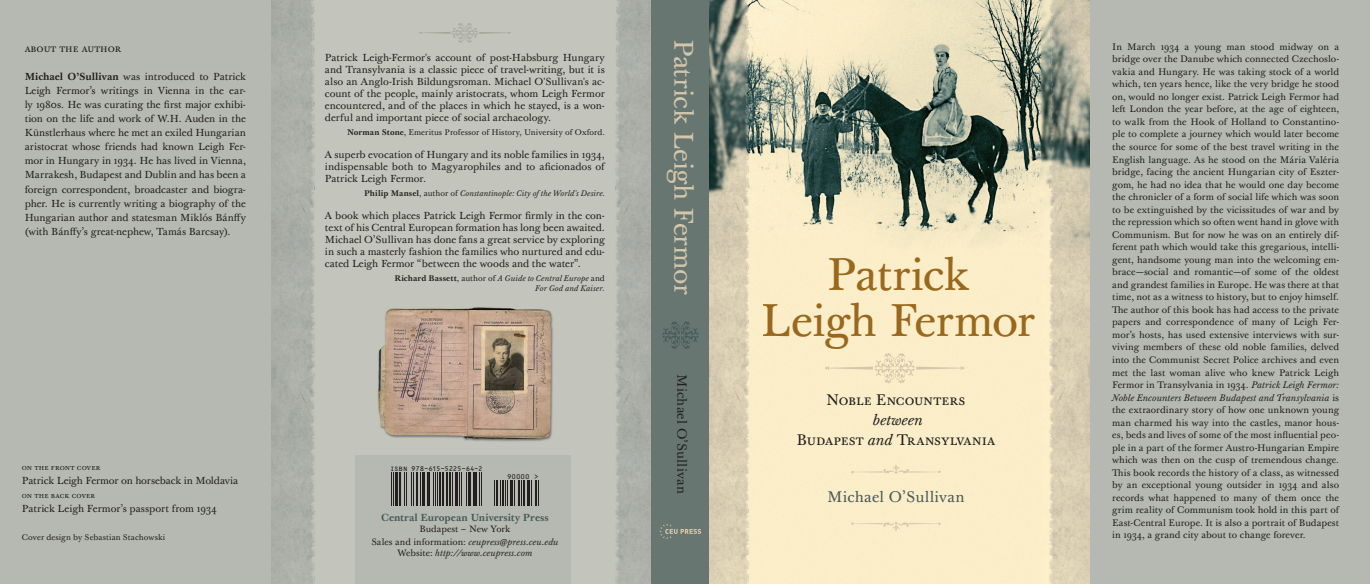
<style>
.page{position:relative;width:1370px;height:584px;background:#fff}
.page>*{position:absolute;margin:0;border:0;box-sizing:border-box;transform-origin:0 0}
.t1{font:44.9px/45.8px "Baskerville Ten OT";letter-spacing:-.02em;color:#9d7025;text-align:center}
.t2{font:26.5px "Baskerville Ten OT";letter-spacing:-.02em;color:#d4c6aa}
.t3{font:15px "Baskerville Ten OT";letter-spacing:-.01em;color:#231f20}
.t4{font:15px "Baskerville Ten OT";letter-spacing:.01em;color:#475958}
.t5{font:italic 15px "Baskerville Ten OT";letter-spacing:.005em;color:#231f20}
.t6{font:13px "Baskerville Ten OT";letter-spacing:.01em;color:#231f20}
.t7{font:11px "Baskerville Ten OT";color:#231f20}
.t8{font:10px/14px "Baskerville Ten OT";letter-spacing:-.005em;color:#231f20;text-align:justify}
.t9{font:700 10px "Baskerville Ten OT";letter-spacing:.01em;color:#475958}
.t10{font:9.3px/12.5px "Baskerville Ten OT";letter-spacing:.01em;color:#231f20;text-align:justify}
.t11{font:italic 9px "Baskerville Ten OT";letter-spacing:.01em;color:#231f20}
.t12{font:9px "Baskerville Ten OT";letter-spacing:-.01em;color:#231f20}
.t13{font:italic 8px "Baskerville Ten OT";letter-spacing:.015em;color:#231f20}
.t14{font:8px "Baskerville Ten OT";letter-spacing:.005em;color:#231f20}
.t15{font:7.5px "OCRB10 Pitch BT";letter-spacing:-.04em;color:#231f20}
.s1{font-weight:700}
.s2{font-weight:700;font-style:normal}
.s3{font-style:normal}
.s4{font-style:italic}
</style>
<div class="page">
<div style="left:0;top:0;width:283px;height:583px;background:#b6b9b1"></div>
<div style="left:1077px;top:0;width:292px;height:583px;background:#b6b9b1"></div>
<img style="left:271px;top:0;width:380px;height:583px">
<img style="left:709px;top:0;width:380px;height:583px">
<svg style="left:851px;top:464px;width:89px;height:9px"></svg>
<svg style="left:851px;top:521px;width:89px;height:9px"></svg>
<svg style="left:825px;top:353px;width:139px;height:30px"></svg>
<div style="left:651px;top:0;width:58px;height:583px;background:#677671"></div>
<svg style="left:659px;top:524px;width:42px;height:14px"></svg>
<svg style="left:662px;top:321px;width:36px;height:28px"></svg>
<svg style="left:419px;top:23px;width:91px;height:20px"></svg>
<div style="left:355px;top:455px;width:215px;height:128px;background:#b6b9b1"></div>
<hr style="left:391px;top:471px;width:1px;height:34px;background:#231f20">
<hr style="left:393px;top:471px;width:1px;height:34px;background:#231f20">
<hr style="left:395px;top:471px;width:2px;height:34px;background:#231f20">
<hr style="left:399px;top:471px;width:1px;height:34px;background:#231f20">
<hr style="left:403px;top:471px;width:1px;height:34px;background:#231f20">
<hr style="left:406px;top:471px;width:1px;height:34px;background:#231f20">
<hr style="left:411px;top:471px;width:1px;height:34px;background:#231f20">
<hr style="left:413px;top:471px;width:1px;height:34px;background:#231f20">
<hr style="left:416px;top:471px;width:1px;height:34px;background:#231f20">
<hr style="left:420px;top:471px;width:1px;height:34px;background:#231f20">
<hr style="left:422px;top:471px;width:2px;height:34px;background:#231f20">
<hr style="left:426px;top:471px;width:1px;height:34px;background:#231f20">
<hr style="left:428px;top:471px;width:2px;height:34px;background:#231f20">
<hr style="left:433px;top:471px;width:1px;height:34px;background:#231f20">
<hr style="left:435px;top:471px;width:1px;height:34px;background:#231f20">
<hr style="left:437px;top:471px;width:1px;height:34px;background:#231f20">
<hr style="left:439px;top:471px;width:2px;height:34px;background:#231f20">
<hr style="left:442px;top:471px;width:1px;height:34px;background:#231f20">
<hr style="left:446px;top:471px;width:1px;height:34px;background:#231f20">
<hr style="left:448px;top:471px;width:2px;height:34px;background:#231f20">
<hr style="left:452px;top:471px;width:1px;height:34px;background:#231f20">
<hr style="left:455px;top:471px;width:3px;height:34px;background:#231f20">
<hr style="left:459px;top:471px;width:1px;height:34px;background:#231f20">
<hr style="left:461px;top:471px;width:1px;height:34px;background:#231f20">
<hr style="left:466px;top:471px;width:1px;height:34px;background:#231f20">
<hr style="left:468px;top:471px;width:2px;height:34px;background:#231f20">
<hr style="left:472px;top:471px;width:2px;height:34px;background:#231f20">
<hr style="left:475px;top:471px;width:2px;height:34px;background:#231f20">
<hr style="left:479px;top:471px;width:1px;height:34px;background:#231f20">
<hr style="left:481px;top:471px;width:1px;height:34px;background:#231f20">
<svg style="left:494px;top:480px;width:14px;height:25px"></svg>
<hr style="left:510px;top:480px;width:2px;height:25px;background:#231f20">
<svg style="left:514px;top:480px;width:11px;height:25px"></svg>
<hr style="left:527px;top:480px;width:3px;height:25px;background:#231f20">
<svg style="left:531px;top:480px;width:1px;height:25px"></svg>
<hr style="left:535px;top:480px;width:2px;height:25px;background:#231f20">
<svg style="left:538px;top:480px;width:1px;height:25px"></svg>
<p class="t7" style="left:25px;top:41px;width:98px">about the author</p>
<p class="t8" style="left:25px;top:70px;width:223px"><span class="s1">Michael O’Sullivan</span> was introduced to Patrick Leigh Fermor’s writings in Vienna in the ear&shy;ly 1980s. He was curating the first major exhibi&shy;tion on the life and work of W.H. Auden in the Künstlerhaus where he met an exiled Hungarian aristocrat whose friends had known Leigh Fer&shy;mor in Hungary in 1934. He has lived in Vienna, Marrakesh, Budapest and Dublin and has been a foreign correspondent, broadcaster and biogra&shy;pher. He is currently writing a biography of the Hungarian author and statesman Miklós Bánffy (with Bánffy’s great-nephew, Tamás Barcsay).</p>
<p class="t14" style="left:22px;top:461px;width:80px">on the front cover</p>
<p class="t8" style="left:22px;top:473px;width:218px">Patrick Leigh Fermor on horseback in Moldavia</p>
<p class="t14" style="left:22px;top:489px;width:75px">on the back cover</p>
<p class="t8" style="left:22px;top:501px;width:196px">Patrick Leigh Fermor’s passport from 1934</p>
<p class="t14" style="left:22px;top:531px;width:145px">Cover design by Sebastian Stachowski</p>
<p class="t8" style="left:325px;top:51px;width:281px;line-height:12px">Patrick Leigh-Fermor's account of post-Habsburg Hungary and Transylvania is a classic piece of travel-writing, but it is also an Anglo-Irish Bildungsroman. Michael O'Sullivan's ac&shy;count of the people, mainly aristocrats, whom Leigh Fermor encountered, and of the places in which he stayed, is a won&shy;derful and important piece of social archaeology.</p>
<p class="t14" style="left:347px;top:127px;width:259px"><span class="s1">Norman Stone</span>, Emeritus Professor of History, University of Oxford.</p>
<p class="t8" style="left:325px;top:148px;width:281px;line-height:12px">A superb evocation of Hungary and its noble families in 1934, indispensable both to Magyarophiles and to aficionados of Patrick Leigh Fermor.</p>
<p class="t13" style="left:364px;top:188px;width:242px"><span class="s2">Philip Mansel</span><span class="s3">, author of</span> Constantinople: City of the World's Desire<span class="s3">.</span></p>
<p class="t8" style="left:325px;top:209px;width:281px;line-height:12px">A book which places Patrick Leigh Fermor firmly in the con&shy;text of his Central European formation has long been awaited.<br>Michael O’Sullivan has done fans a great service by exploring in such a masterly fashion the families who nurtured and edu&shy;cated Leigh Fermor “between the woods and the water”.</p>
<p class="t13" style="left:394px;top:273px;width:212px"><span class="s2">Richard Bassett</span><span class="s3">, author of</span> A Guide to Central Europe <span class="s3">and</span></p>
<p class="t13" style="left:535px;top:282px;width:71px">For God and Kaiser.</p>
<p class="t15" style="left:390px;top:464px;width:94px">ISBN 978-615-5225-64-2</p>
<p class="t15" style="left:507px;top:473px;width:33px">90000 &gt;</p>
<p class="t9" style="left:381px;top:511px;width:169px">Central European University Press</p>
<p class="t12" style="left:419px;top:522px;width:92px">Budapest – New York</p>
<p class="t11" style="left:371px;top:536px;width:188px"><span class="s3">Sales and information:</span> ceupress@press.ceu.edu</p>
<p class="t11" style="left:397px;top:547px;width:136px"><span class="s3">Website:</span> http://www.ceupress.com</p>
<p class="t2" style="left:700px;top:39px;width:257px;rotate:90deg">Patrick Leigh Fermor</p>
<p class="t6" style="left:690px;top:374px;width:121px;rotate:90deg">Michael O’Sullivan</p>
<h1 class="t1" style="left:760px;top:252px;width:276px">Patrick<br>Leigh Fermor</h1>
<p class="t3" style="left:826px;top:390px;width:141px">Noble Encounters</p>
<p class="t5" style="left:872px;top:409px;width:51px">between</p>
<p class="t3" style="left:796px;top:430px;width:200px">Budapest <span class="s4">and</span> Transylvania</p>
<p class="t4" style="left:827px;top:486px;width:139px">Michael O’Sullivan</p>
<p class="t10" style="left:1111px;top:40px;width:228px">In March 1934 a young man stood midway on a bridge over the Danube which connected Czechoslo&shy;vakia and Hungary. He was taking stock of a world which, ten years hence, like the very bridge he stood on, would no longer exist. Patrick Leigh Fermor had left London the year before, at the age of eighteen, to walk from the Hook of Holland to Constantino&shy;ple to complete a journey which would later become the source for some of the best travel writing in the English language. As he stood on the Mária Valéria bridge, facing the ancient Hungarian city of Eszter&shy;gom, he had no idea that he would one day become the chronicler of a form of social life which was soon to be extinguished by the vicissitudes of war and by the repression which so often went hand in glove with Communism. But for now he was on an entirely dif&shy;ferent path which would take this gregarious, intelli&shy;gent, handsome young man into the welcoming em&shy;brace—social and romantic—of some of the oldest and grandest families in Europe. He was there at that time, not as a witness to history, but to enjoy himself.<br>The author of this book has had access to the private papers and correspondence of many of Leigh Fer&shy;mor’s hosts, has used extensive interviews with sur&shy;viving members of these old noble families, delved into the Communist Secret Police archives and even met the last woman alive who knew Patrick Leigh Fermor in Transylvania in 1934. <span class="s4">Patrick Leigh Fermor:<br>Noble Encounters Between Budapest and Transylvania</span> is the extraordinary story of how one unknown young man charmed his way into the castles, manor hous&shy;es, beds and lives of some of the most influential peo&shy;ple in a part of the former Austro-Hungarian Empire which was then on the cusp of tremendous change.<br>This book records the history of a class, as witnessed by an exceptional young outsider in 1934 and also records what happened to many of them once the grim reality of Communism took hold in this part of East-Central Europe. It is also a portrait of Budapest in 1934, a grand city about to change forever.</p>
</div>
